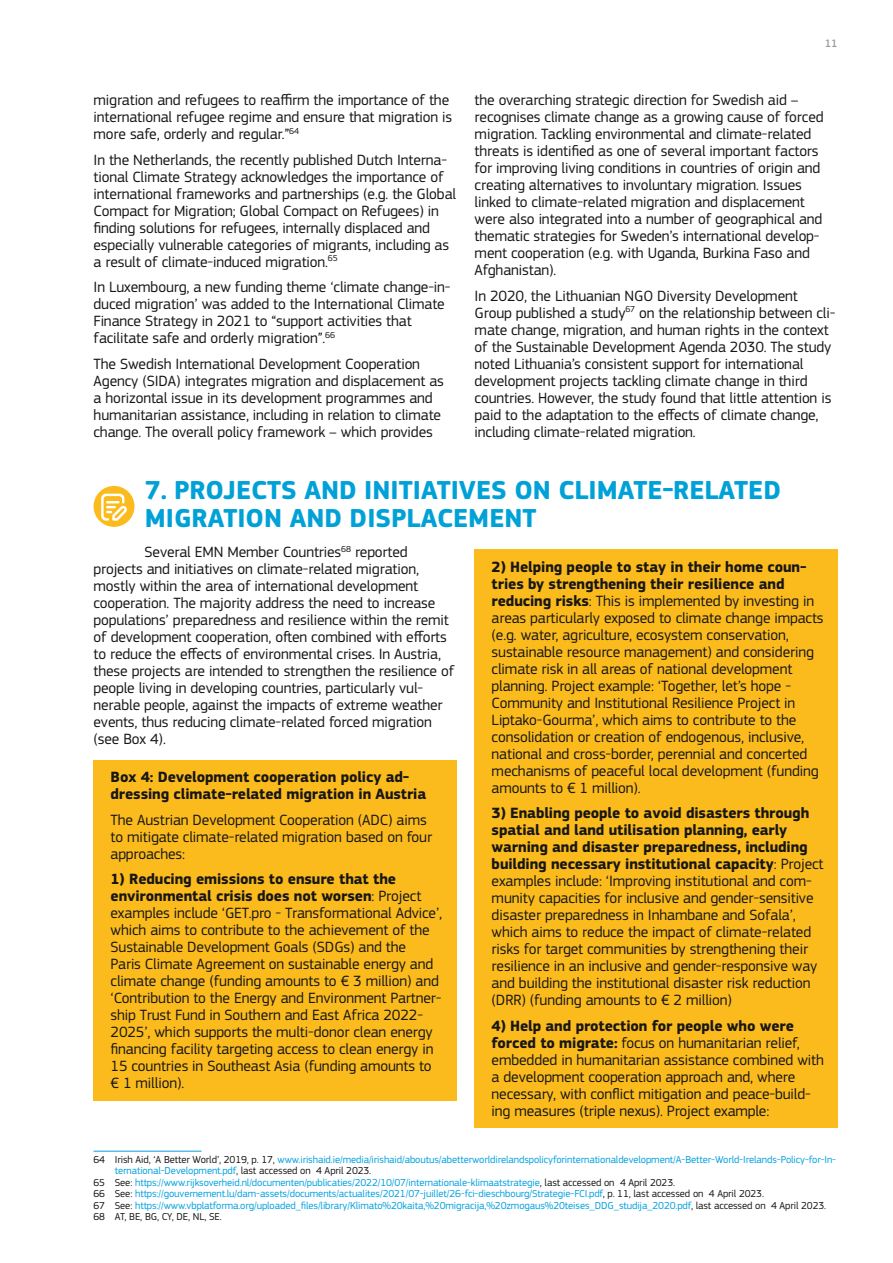
<style>
.page{position:relative;width:893px;height:1263px;background:#fff}
.page>*{position:absolute;margin:0;border:0;box-sizing:border-box;transform-origin:0 0}
.heading2{font:700 27px/28.3px "EC Square Sans Pro";color:#00a1d7}
.text_yellow-box{font:15.45px/17px "EC Square Sans Pro";letter-spacing:-.01em;color:#181716}
.text_main{font:15.45px/17px "EC Square Sans Pro";letter-spacing:-.01em;color:#181716}
.text_first{font:15.45px/17px "EC Square Sans Pro";letter-spacing:-.01em;color:#181716}
.text_yellow-box-2{font:700 15.45px/17px "EC Square Sans Pro";letter-spacing:-.01em;color:#181716}
.t1{font:500 11.25px "EC Square Sans Pro";color:#9c9c9d}
.footnote___source{font:10.5px/11.6px "EC Square Sans Pro";letter-spacing:-.01em;color:#00a1df}
.footnote___source-2{font:10.5px "EC Square Sans Pro";letter-spacing:-.01em;color:#181716}
.s1{font-weight:700}
.s2{color:#181716}
</style>
<div class="page">
<hr style="left:94px;top:1151px;width:108px;height:1px;background:#00a1d7">
<div style="left:94px;top:760px;width:363px;height:52px;background:#fbbb1d"></div>
<div style="left:94px;top:802px;width:363px;height:69px;background:#fbbb1d"></div>
<div style="left:94px;top:862px;width:363px;height:239px;background:#fbbb1d"></div>
<div style="left:475px;top:549px;width:363px;height:256px;background:#fbbb1d"></div>
<div style="left:475px;top:796px;width:363px;height:221px;background:#fbbb1d"></div>
<div style="left:475px;top:1008px;width:363px;height:120px;background:#fbbb1d"></div>
<div style="left:94px;top:486px;width:41px;height:41px;background:#fbbb1d;border-radius:50%"></div>
<svg style="left:101px;top:494px;width:26px;height:27px"></svg>
<p class="text_main" style="left:94px;top:92px;width:360px">migration and refugees to reaffirm the importance of the international refugee regime and ensure that migration is more safe, orderly and regular.”<sup>64</sup></p>
<p class="text_main" style="left:94px;top:151px;width:364px">In the Netherlands, the recently published Dutch Interna&shy;tional Climate Strategy acknowledges the importance of international frameworks and partnerships (e.g. the Global Compact for Migration; Global Compact on Refugees) in finding solutions for refugees, internally displaced and especially vulnerable categories of migrants, including as a result of climate-induced migration.<sup>65</sup></p>
<p class="text_main" style="left:94px;top:279px;width:359px">In Luxembourg, a new funding theme ‘climate change-in&shy;duced migration’ was added to the International Climate Finance Strategy in 2021 to “support activities that facilitate safe and orderly migration”.<sup>66</sup></p>
<p class="text_main" style="left:94px;top:355px;width:352px">The Swedish International Development Cooperation Agency (SIDA) integrates migration and displacement as a horizontal issue in its development programmes and humanitarian assistance, including in relation to climate change. The overall policy framework – which provides</p>
<p class="t1" style="left:825px;top:37px;width:15px">11</p>
<p class="text_main" style="left:475px;top:92px;width:351px">the overarching strategic direction for Swedish aid – recognises climate change as a growing cause of forced migration. Tackling environmental and climate-related threats is identified as one of several important factors for improving living conditions in countries of origin and creating alternatives to involuntary migration. Issues linked to climate-related migration and displacement were also integrated into a number of geographical and thematic strategies for Sweden’s international develop&shy;ment cooperation (e.g. with Uganda, Burkina Faso and Afghanistan).</p>
<p class="text_main" style="left:475px;top:287px;width:362px">In 2020, the Lithuanian NGO Diversity Development Group published a study<sup>67</sup> on the relationship between cli&shy;mate change, migration, and human rights in the context of the Sustainable Development Agenda 2030. The study noted Lithuania’s consistent support for international development projects tackling climate change in third countries. However, the study found that little attention is paid to the adaptation to the effects of climate change, including climate-related migration.</p>
<h1 class="heading2" style="left:145px;top:477px;width:638px">7. PROJECTS AND INITIATIVES ON CLIMATE-RELATED<br>MIGRATION AND DISPLACEMENT</h1>
<p class="text_first" style="left:94px;top:544px;width:362px;text-indent:51px">Several EMN Member Countries<sup>68</sup> reported projects and initiatives on climate-related migration, mostly within the area of international development cooperation. The majority address the need to increase populations’ preparedness and resilience within the remit of development cooperation, often combined with efforts to reduce the effects of environmental crises. In Austria, these projects are intended to strengthen the resilience of people living in developing countries, particularly vul&shy;nerable people, against the impacts of extreme weather events, thus reducing climate-related forced migration (see Box 4).</p>
<p class="text_yellow-box-2" style="left:111px;top:769px;width:317px">Box 4: Development cooperation policy ad&shy;dressing climate-related migration in Austria</p>
<p class="text_yellow-box" style="left:111px;top:811px;width:323px">The Austrian Development Cooperation (ADC) aims to mitigate climate-related migration based on four approaches:</p>
<p class="text_yellow-box" style="left:111px;top:871px;width:333px"><span class="s1">1) Reducing emissions to ensure that the environmental crisis does not worsen</span>: Project examples include ‘GET.pro - Transformational Advice’, which aims to contribute to the achievement of the Sustainable Development Goals (SDGs) and the<br>Paris Climate Agreement on sustainable energy and climate change (funding amounts to € 3 million) and ‘Contribution to the Energy and Environment Partner&shy;ship Trust Fund in Southern and East Africa 2022- 2025’, which supports the multi-donor clean energy financing facility targeting access to clean energy in 15 countries in Southeast Asia (funding amounts to € 1 million).</p>
<p class="text_yellow-box" style="left:492px;top:558px;width:333px"><span class="s1">2) Helping people to stay in their home coun&shy;tries by strengthening their resilience and reducing risks</span>: This is implemented by investing in areas particularly exposed to climate change impacts (e.g. water, agriculture, ecosystem conservation, sustainable resource management) and considering climate risk in all areas of national development planning. Project example: ‘Together, let’s hope - Community and Institutional Resilience Project in Liptako-Gourma’, which aims to contribute to the consolidation or creation of endogenous, inclusive, national and cross-border, perennial and concerted mechanisms of peaceful local development (funding amounts to € 1 million).</p>
<p class="text_yellow-box" style="left:492px;top:805px;width:333px"><span class="s1">3) Enabling people to avoid disasters through spatial and land utilisation planning, early warning and disaster preparedness, including building necessary institutional capacity</span>: Project examples include: ‘Improving institutional and com&shy;munity capacities for inclusive and gender-sensitive disaster preparedness in Inhambane and Sofala’, which aims to reduce the impact of climate-related risks for target communities by strengthening their resilience in an inclusive and gender-responsive way and building the institutional disaster risk reduction (DRR) (funding amounts to € 2 million)</p>
<p class="text_yellow-box" style="left:492px;top:1017px;width:334px"><span class="s1">4) Help and protection for people who were forced to migrate:</span> focus on humanitarian relief, embedded in humanitarian assistance combined with a development cooperation approach and, where necessary, with conflict mitigation and peace-build&shy;ing measures (triple nexus). Project example:</p>
<p class="footnote___source" style="left:115px;top:1153px;width:723px;text-indent:-21px"><span class="s2">64 Irish Aid, ‘A Better World’, 2019, p. 17,</span> www.irishaid.ie/media/irishaid/aboutus/abetterworldirelandspolicyforinternationaldevelopment/A-Better-World-Irelands-Policy-for-In&shy;ternational-Development.pdf<span class="s2">, last accessed on 4 April 2023.</span></p>
<p class="footnote___source" style="left:94px;top:1176px;width:583px"><span class="s2">65 See:</span> https://www.rijksoverheid.nl/documenten/publicaties/2022/10/07/internationale-klimaatstrategie<span class="s2">, last accessed on 4 April 2023.</span></p>
<p class="footnote___source" style="left:94px;top:1188px;width:672px"><span class="s2">66 See:</span> https://gouvernement.lu/dam-assets/documents/actualites/2021/07-juillet/26-fci-dieschbourg/Strategie-FCI.pdf<span class="s2">, p. 11, last accessed on 4 April 2023.</span></p>
<p class="footnote___source" style="left:94px;top:1200px;width:734px"><span class="s2">67 See:</span> https://www.vbplatforma.org/uploaded_files/library/Klimato%20kaita,%20migracija,%20zmogaus%20teises_DDG_studija_2020.pdf<span class="s2">, last accessed on 4 April 2023.</span></p>
<p class="footnote___source-2" style="left:94px;top:1211px;width:130px">68 AT, BE, BG, CY, DE, NL, SE.</p>
</div>
